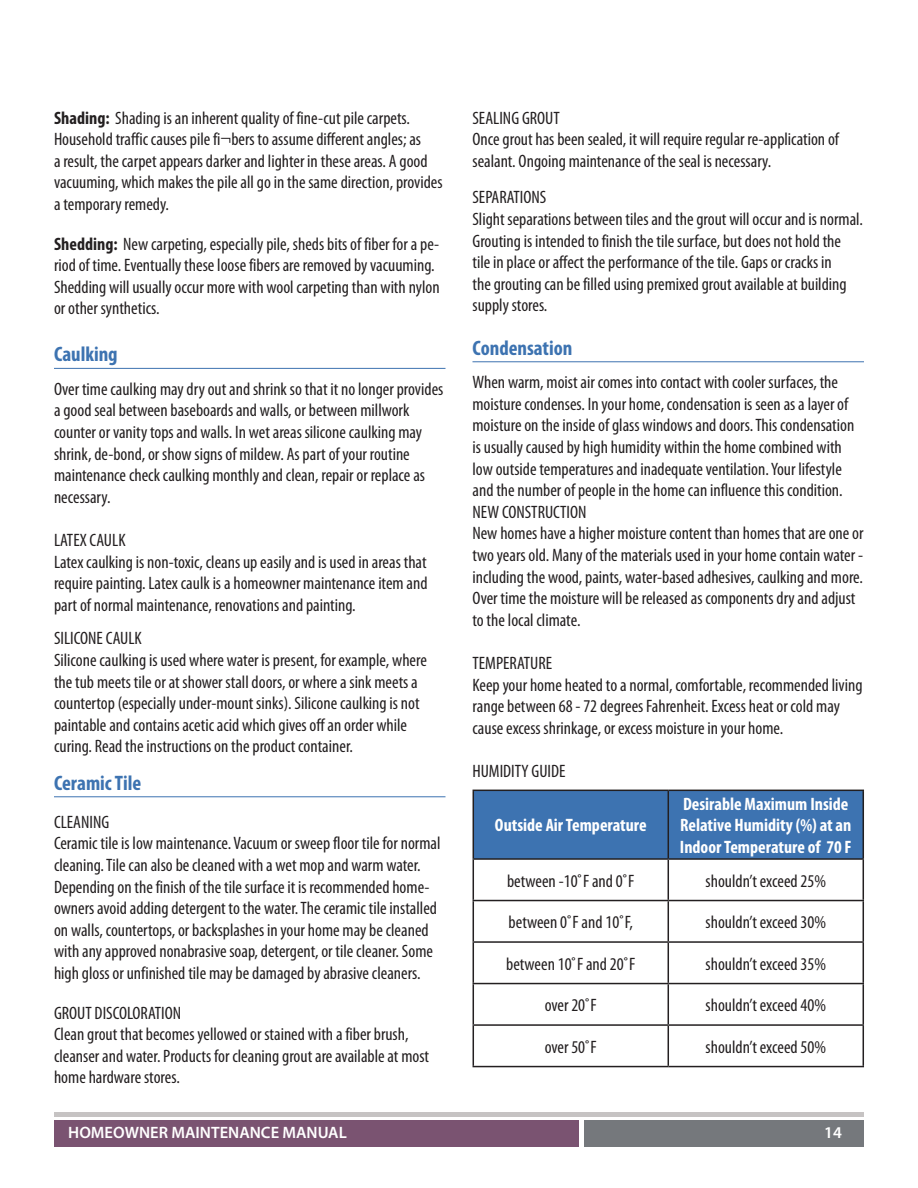
<style>
.page{position:relative;width:918px;height:1188px;background:#fff}
.page>*{position:absolute;margin:0;border:0;box-sizing:border-box;transform-origin:0 0}
.t1{font:700 condensed 21px "Myriad Pro";color:#3d73b1}
.t2{font:condensed 18px/21.6px "Myriad Pro";color:#231f20}
.t3{font:700 condensed 18px/21.6px "Myriad Pro";color:#fff}
.t4{font:600 16.5px "Myriad Pro";color:#fff}
.s1{font-weight:700}
</style>
<div class="page">
<hr style="left:54px;top:368px;width:392px;height:1px;background:#3d73b1">
<hr style="left:54px;top:796px;width:392px;height:1px;background:#3d73b1">
<hr style="left:472px;top:361px;width:392px;height:1px;background:#3d73b1">
<div style="left:474px;top:791px;width:389px;height:67px;background:#3d73b1"></div>
<hr style="left:473px;top:790px;width:195px;height:1px;background:#231f20">
<hr style="left:473px;top:791px;width:1px;height:67px;background:#231f20">
<hr style="left:668px;top:790px;width:196px;height:1px;background:#231f20">
<hr style="left:668px;top:791px;width:1px;height:67px;background:#231f20">
<hr style="left:863px;top:791px;width:1px;height:67px;background:#231f20">
<hr style="left:473px;top:858px;width:195px;height:2px;background:#231f20">
<hr style="left:473px;top:860px;width:1px;height:40px;background:#231f20">
<hr style="left:668px;top:858px;width:196px;height:2px;background:#231f20">
<hr style="left:668px;top:860px;width:1px;height:40px;background:#231f20">
<hr style="left:863px;top:860px;width:1px;height:40px;background:#231f20">
<hr style="left:473px;top:900px;width:195px;height:1px;background:#231f20">
<hr style="left:473px;top:901px;width:1px;height:40px;background:#231f20">
<hr style="left:668px;top:900px;width:196px;height:1px;background:#231f20">
<hr style="left:668px;top:901px;width:1px;height:40px;background:#231f20">
<hr style="left:863px;top:901px;width:1px;height:40px;background:#231f20">
<hr style="left:473px;top:941px;width:195px;height:2px;background:#231f20">
<hr style="left:473px;top:943px;width:1px;height:40px;background:#231f20">
<hr style="left:668px;top:941px;width:196px;height:2px;background:#231f20">
<hr style="left:668px;top:943px;width:1px;height:40px;background:#231f20">
<hr style="left:863px;top:943px;width:1px;height:40px;background:#231f20">
<hr style="left:473px;top:983px;width:195px;height:1px;background:#231f20">
<hr style="left:473px;top:984px;width:1px;height:40px;background:#231f20">
<hr style="left:668px;top:983px;width:196px;height:1px;background:#231f20">
<hr style="left:668px;top:984px;width:1px;height:40px;background:#231f20">
<hr style="left:863px;top:984px;width:1px;height:40px;background:#231f20">
<hr style="left:473px;top:1024px;width:195px;height:2px;background:#231f20">
<hr style="left:473px;top:1026px;width:1px;height:40px;background:#231f20">
<hr style="left:668px;top:1024px;width:196px;height:2px;background:#231f20">
<hr style="left:668px;top:1026px;width:1px;height:40px;background:#231f20">
<hr style="left:863px;top:1026px;width:1px;height:40px;background:#231f20">
<hr style="left:473px;top:1066px;width:195px;height:1px;background:#231f20">
<hr style="left:668px;top:1066px;width:196px;height:1px;background:#231f20">
<div style="left:54px;top:1121px;width:525px;height:26px;background:#7a5371"></div>
<div style="left:584px;top:1121px;width:280px;height:26px;background:#75787c"></div>
<hr style="left:54px;top:1112px;width:810px;height:4px;background:#c6c3c3">
<p class="t2" style="left:54px;top:107px;width:390px"><span class="s1">Shading:</span> Shading is an inherent quality of fine-cut pile carpets.<br>Household traffic causes pile fi¬bers to assume different angles; as<br>a result, the carpet appears darker and lighter in these areas. A good vacuuming, which makes the pile all go in the same direction, provides a temporary remedy.</p>
<p class="t2" style="left:54px;top:233px;width:387px"><span class="s1">Shedding:</span> New carpeting, especially pile, sheds bits of fiber for a pe&shy;riod of time. Eventually these loose fibers are removed by vacuuming.<br>Shedding will usually occur more with wool carpeting than with nylon or other synthetics.</p>
<p class="t1" style="left:54px;top:341px;width:65px">Caulking</p>
<p class="t2" style="left:54px;top:378px;width:391px">Over time caulking may dry out and shrink so that it no longer provides a good seal between baseboards and walls, or between millwork counter or vanity tops and walls. In wet areas silicone caulking may shrink, de-bond, or show signs of mildew. As part of your routine maintenance check caulking monthly and clean, repair or replace as necessary.</p>
<p class="t2" style="left:54px;top:529px;width:73px">LATEX CAULK</p>
<p class="t2" style="left:54px;top:551px;width:375px;text-align:justify">Latex caulking is non-toxic, cleans up easily and is used in areas that require painting. Latex caulk is a homeowner maintenance item and part of normal maintenance, renovations and painting.</p>
<p class="t2" style="left:54px;top:627px;width:89px">SILICONE CAULK</p>
<p class="t2" style="left:54px;top:649px;width:374px">Silicone caulking is used where water is present, for example, where the tub meets tile or at shower stall doors, or where a sink meets a countertop (especially under-mount sinks). Silicone caulking is not paintable and contains acetic acid which gives off an order while curing. Read the instructions on the product container.</p>
<p class="t1" style="left:54px;top:770px;width:89px">Ceramic Tile</p>
<p class="t2" style="left:54px;top:811px;width:57px">CLEANING</p>
<p class="t2" style="left:54px;top:832px;width:388px">Ceramic tile is low maintenance. Vacuum or sweep floor tile for normal cleaning. Tile can also be cleaned with a wet mop and warm water.<br>Depending on the finish of the tile surface it is recommended home&shy;owners avoid adding detergent to the water. The ceramic tile installed on walls, countertops, or backsplashes in your home may be cleaned with any approved nonabrasive soap, detergent, or tile cleaner. Some high gloss or unfinished tile may be damaged by abrasive cleaners.</p>
<p class="t2" style="left:54px;top:1002px;width:129px">GROUT DISCOLORATION</p>
<p class="t2" style="left:54px;top:1023px;width:377px">Clean grout that becomes yellowed or stained with a fiber brush, cleanser and water. Products for cleaning grout are available at most home hardware stores.</p>
<p class="t2" style="left:472px;top:107px;width:89px">SEALING GROUT</p>
<p class="t2" style="left:472px;top:128px;width:368px">Once grout has been sealed, it will require regular re-application of sealant. Ongoing maintenance of the seal is necessary.</p>
<p class="t2" style="left:472px;top:186px;width:75px">SEPARATIONS</p>
<p class="t2" style="left:472px;top:208px;width:392px">Slight separations between tiles and the grout will occur and is normal.</p>
<p class="t2" style="left:472px;top:230px;width:376px">Grouting is intended to finish the tile surface, but does not hold the tile in place or affect the performance of the tile. Gaps or cracks in the grouting can be filled using premixed grout available at building supply stores.</p>
<p class="t1" style="left:472px;top:335px;width:102px">Condensation</p>
<p class="t2" style="left:472px;top:371px;width:383px">When warm, moist air comes into contact with cooler surfaces, the moisture condenses. In your home, condensation is seen as a layer of moisture on the inside of glass windows and doors. This condensation is usually caused by high humidity within the home combined with low outside temperatures and inadequate ventilation. Your lifestyle and the number of people in the home can influence this condition.</p>
<p class="t2" style="left:472px;top:501px;width:115px">NEW CONSTRUCTION</p>
<p class="t2" style="left:472px;top:522px;width:393px">New homes have a higher moisture content than homes that are one or two years old. Many of the materials used in your home contain water - including the wood, paints, water-based adhesives, caulking and more.<br>Over time the moisture will be released as components dry and adjust to the local climate.</p>
<p class="t2" style="left:472px;top:652px;width:81px">TEMPERATURE</p>
<p class="t2" style="left:472px;top:674px;width:392px">Keep your home heated to a normal, comfortable, recommended living range between 68 - 72 degrees Fahrenheit. Excess heat or cold may cause excess shrinkage, or excess moisture in your home.</p>
<p class="t2" style="left:472px;top:760px;width:95px">HUMIDITY GUIDE</p>
<p class="t3" style="left:495px;top:814px;width:153px">Outside Air Temperature</p>
<p class="t3" style="left:680px;top:793px;width:173px">Desirable Maximum Inside<br>Relative Humidity (%) at an<br>Indoor Temperature of 70 F</p>
<p class="t2" style="left:507px;top:870px;width:129px">between -10˚F and 0˚F</p>
<p class="t2" style="left:706px;top:870px;width:122px">shouldn’t exceed 25%</p>
<p class="t2" style="left:509px;top:911px;width:126px">between 0˚F and 10˚F,</p>
<p class="t2" style="left:706px;top:911px;width:122px">shouldn’t exceed 30%</p>
<p class="t2" style="left:506px;top:953px;width:131px">between 10˚F and 20˚F</p>
<p class="t2" style="left:706px;top:953px;width:122px">shouldn’t exceed 35%</p>
<p class="t2" style="left:545px;top:994px;width:54px">over 20˚F</p>
<p class="t2" style="left:706px;top:994px;width:122px">shouldn’t exceed 40%</p>
<p class="t2" style="left:545px;top:1036px;width:54px">over 50˚F</p>
<p class="t2" style="left:706px;top:1036px;width:122px">shouldn’t exceed 50%</p>
<p class="t4" style="left:68px;top:1122px;width:280px">HOMEOWNER MAINTENANCE MANUAL</p>
<p class="t4" style="left:824px;top:1122px;width:19px">14</p>
</div>
